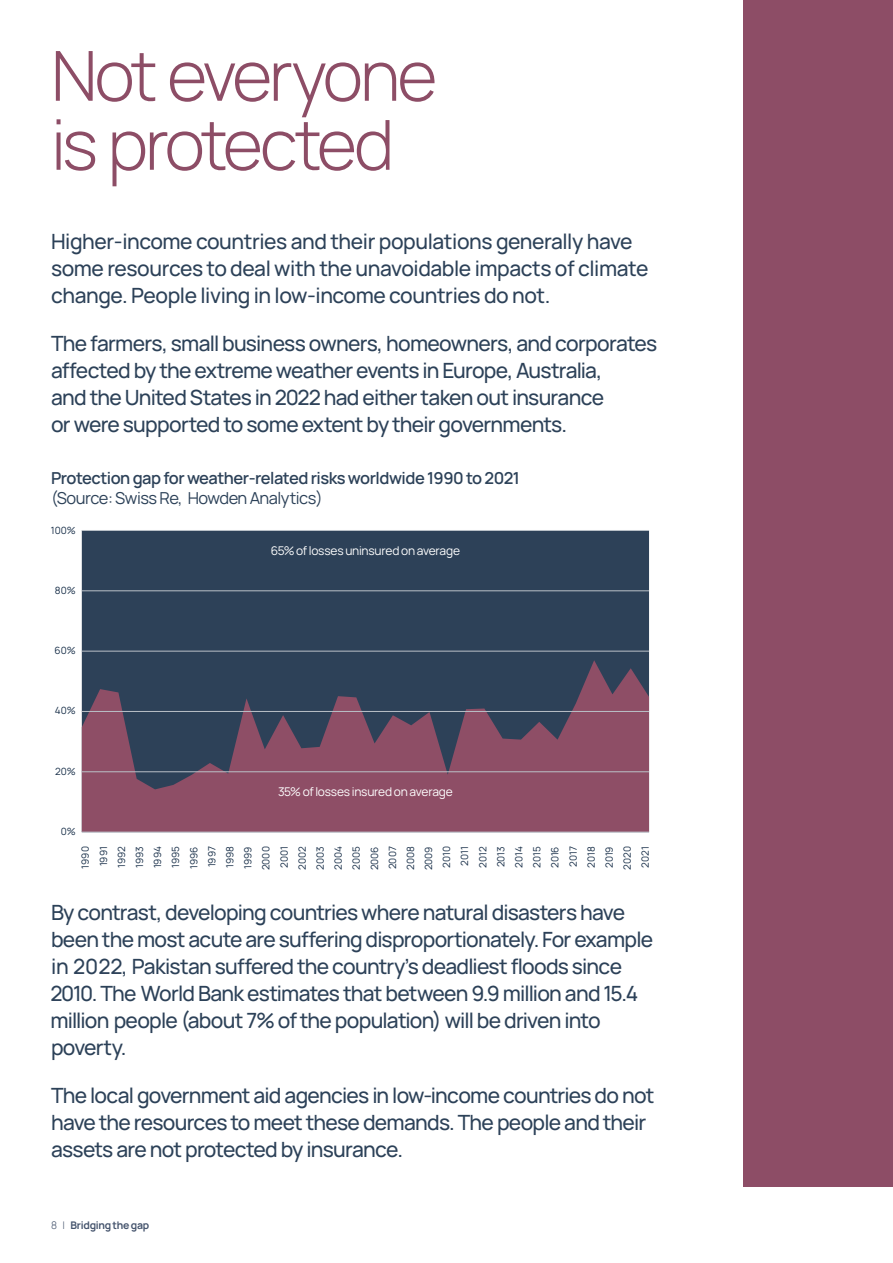
<style>
.page{position:relative;width:893px;height:1263px;background:#fff}
.page>*{position:absolute;margin:0;border:0;box-sizing:border-box;transform-origin:0 0}
.Standfirst_Regular{font:300 69px/69px "Manrope";letter-spacing:-.05em;color:#8d4d66}
.Body_2{font:500 21px/27px "Manrope";letter-spacing:-.035em;color:#2c4158}
.Body_1{font:500 21px/27px "Manrope";letter-spacing:-.02em;color:#2c4158}
.Chart_Title_2{font:600 16.5px/19.8px "Manrope";letter-spacing:-.03em;color:#2c4158}
.Body_2-2{font:12px "Manrope";letter-spacing:-.02em;color:#fff}
.t1{font:700 10.5px "Manrope";letter-spacing:-.02em;color:#45546d}
.t2{font:9.9px/18px "Manrope";color:#152c46;text-align:center}
.s1{font-weight:400}
.s2{font-weight:300}
</style>
<div class="page">
<div style="left:743px;top:0;width:150px;height:1186px;background:#8d4d66"></div>
<div style="left:82px;top:531px;width:567px;height:129px;background:#2d4158"></div>
<svg style="left:82px;top:660px;width:567px;height:172px;background:#674960"></svg>
<hr style="left:82px;top:832px;width:567px;height:1px;background:#b9c0c7">
<hr style="left:82px;top:711px;width:567px;height:1px;background:#b9c0c7">
<hr style="left:82px;top:771px;width:567px;height:1px;background:#b9c0c7">
<hr style="left:82px;top:651px;width:567px;height:1px;background:#b9c0c7">
<hr style="left:82px;top:590px;width:567px;height:1px;background:#b9c0c7">
<hr style="left:82px;top:530px;width:567px;height:1px;background:#b9c0c7">
<p class="Standfirst_Regular" style="left:51px;top:43px;width:388px">Not everyone is protected</p>
<p class="Body_1" style="left:51px;top:228px;width:599px">Higher-income countries and their populations generally have some resources to deal with the unavoidable impacts of climate change. People living in low-income countries do not.</p>
<p class="Body_2" style="left:51px;top:330px;width:608px">The farmers, small business owners, homeowners, and corporates affected by the extreme weather events in Europe, Australia,<br>and the United States in 2022 had either taken out insurance<br>or were supported to some extent by their governments.</p>
<p class="Chart_Title_2" style="left:51px;top:468px;width:470px">Protection gap for weather-related risks worldwide 1990 to 2021 <span class="s1">(Source: Swiss Re, Howden Analytics)</span></p>
<p class="t2" style="left:51px;top:521px;width:27px">100%</p>
<p class="t2" style="left:55px;top:581px;width:22px">80%</p>
<p class="t2" style="left:55px;top:642px;width:23px">60%</p>
<p class="t2" style="left:55px;top:702px;width:22px">40%</p>
<p class="t2" style="left:55px;top:762px;width:22px">20%</p>
<p class="t2" style="left:61px;top:823px;width:17px">0%</p>
<p class="Body_2-2" style="left:271px;top:544px;width:191px">65% of losses uninsured on average</p>
<p class="Body_2-2" style="left:278px;top:785px;width:176px">35% of losses insured on average</p>
<p class="t2" style="left:77px;top:870px;width:26px;rotate:-90deg">1990<br>1991<br>1992<br>1993<br>1994<br>1995<br>1996<br>1997<br>1998<br>1999<br>2000<br>2001<br>2002<br>2003<br>2004<br>2005<br>2006<br>2007<br>2008<br>2009<br>2010<br>2011<br>2012<br>2013<br>2014<br>2015<br>2016<br>2017<br>2018<br>2019<br>2020<br>2021</p>
<p class="Body_2" style="left:50px;top:899px;width:604px">By contrast, developing countries where natural disasters have been the most acute are suffering disproportionately. For example in 2022, Pakistan suffered the country’s deadliest floods since 2010. The World Bank estimates that between 9.9 million and 15.4 million people (about 7% of the population) will be driven into poverty.</p>
<p class="Body_2" style="left:51px;top:1082px;width:605px">The local government aid agencies in low-income countries do not have the resources to meet these demands. The people and their assets are not protected by insurance.</p>
<p class="t1" style="left:51px;top:1218px;width:100px"><span class="s2">8 |</span> Bridging the gap</p>
</div>
